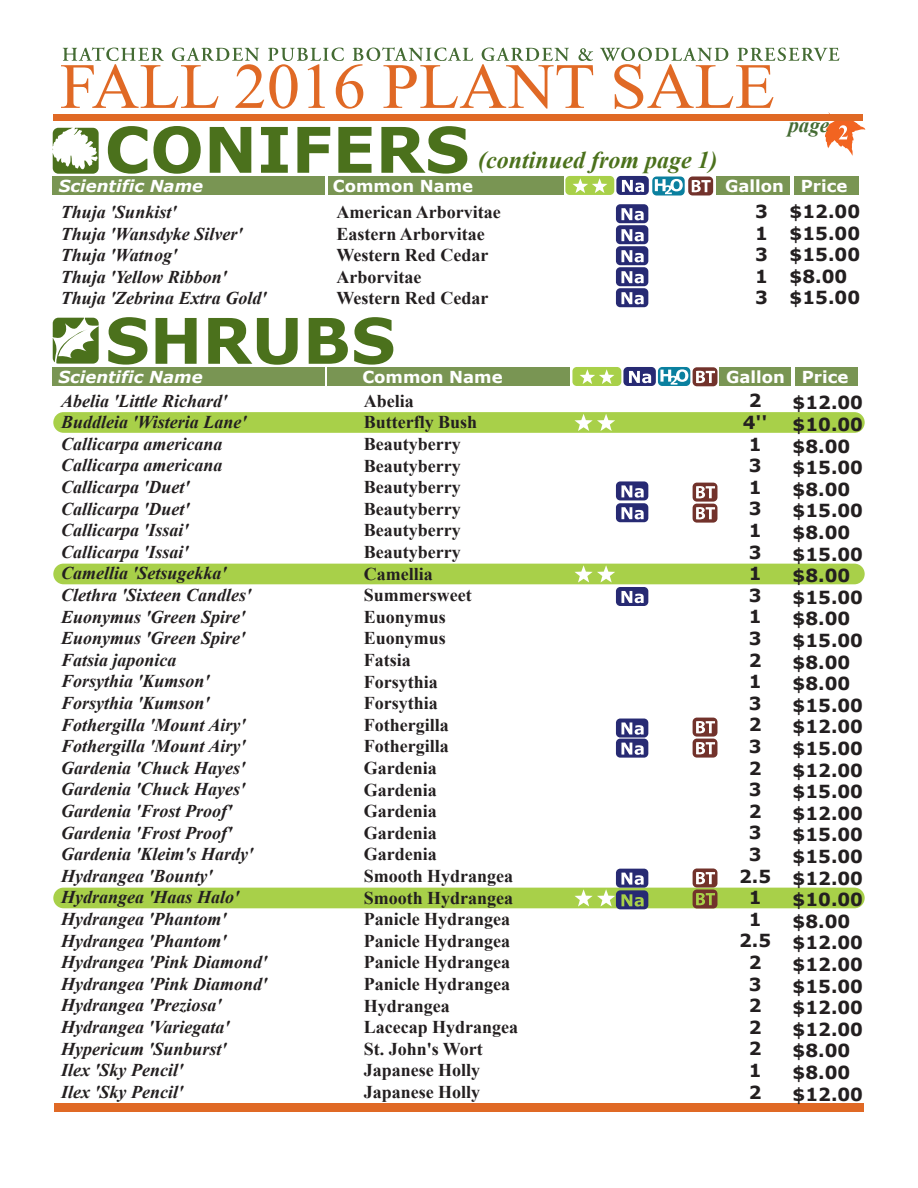
<style>
.page{position:relative;width:918px;height:1188px;background:#fff}
.page>*{position:absolute;margin:0;border:0;box-sizing:border-box;transform-origin:0 0}
.t1{font:64.5px "Times New Roman";color:#e06925}
.t2{font:700 63px "Verdana";color:#4b711c}
.t3{font:italic 700 24px "Times New Roman";color:#4b711c}
.t4{font:italic 700 21px "Times New Roman";color:#446b33}
.t5{font:italic 700 18px/21.6px "Times New Roman";color:#231f20}
.t6{font:700 18px/21.6px "Times New Roman";color:#231f20}
.t7{font:700 18px/21.6px "Verdana";color:#231f20}
.t8{font:700 16.5px "Verdana";color:#fff}
.t9{font:italic 700 16.5px "Verdana";color:#fff}
</style>
<div class="page">
<svg style="left:53px;top:412px;width:812px;height:21px;background:#aad14f"></svg>
<div style="left:54px;top:1103px;width:810px;height:9px;background:#e06925"></div>
<svg style="left:825px;top:112px;width:40px;height:44px"></svg>
<svg style="left:63px;top:47px;width:776px;height:14px"></svg>
<div style="left:53px;top:114px;width:810px;height:7px;background:#e06925"></div>
<svg style="left:53px;top:564px;width:812px;height:42px"></svg>
<svg style="left:616px;top:719px;width:32px;height:39px"></svg>
<svg style="left:616px;top:481px;width:32px;height:41px"></svg>
<svg style="left:616px;top:204px;width:32px;height:103px"></svg>
<svg style="left:53px;top:318px;width:46px;height:46px"></svg>
<div style="left:52px;top:367px;width:273px;height:19px;background:#799553"></div>
<div style="left:327px;top:367px;width:243px;height:19px;background:#799553"></div>
<div style="left:795px;top:367px;width:63px;height:19px;background:#799553"></div>
<div style="left:719px;top:367px;width:72px;height:19px;background:#799553"></div>
<svg style="left:572px;top:367px;width:145px;height:19px"></svg>
<svg style="left:693px;top:718px;width:24px;height:40px"></svg>
<svg style="left:693px;top:483px;width:24px;height:40px"></svg>
<svg style="left:53px;top:869px;width:812px;height:40px"></svg>
<svg style="left:565px;top:176px;width:148px;height:20px"></svg>
<svg style="left:53px;top:128px;width:46px;height:46px"></svg>
<div style="left:52px;top:176px;width:273px;height:19px;background:#799553"></div>
<div style="left:328px;top:176px;width:235px;height:19px;background:#799553"></div>
<div style="left:794px;top:176px;width:65px;height:19px;background:#799553"></div>
<div style="left:716px;top:176px;width:74px;height:19px;background:#799553"></div>
<h1 class="t1" style="left:60px;top:43px;width:717px">FALL 2016 PLANT SALE</h1>
<p class="t4" style="left:788px;top:111px;width:42px">page</p>
<h2 class="t2" style="left:105px;top:109px;width:366px">CONIFERS</h2>
<p class="t8" style="left:333px;top:175px;width:142px">Common Name</p>
<p class="t8" style="left:725px;top:175px;width:124px">Gallon Price</p>
<h3 class="t3" style="left:478px;top:143px;width:241px">(continued from page 1)</h3>
<p class="t9" style="left:59px;top:175px;width:146px">Scientific Name</p>
<p class="t5" style="left:61px;top:201px;width:207px">Thuja 'Sunkist'<br>Thuja 'Wansdyke Silver'<br>Thuja 'Watnog'<br>Thuja 'Yellow Ribbon'<br>Thuja 'Zebrina Extra Gold'</p>
<p class="t6" style="left:336px;top:201px;width:166px">American Arborvitae<br>Eastern Arborvitae<br>Western Red Cedar<br>Arborvitae<br>Western Red Cedar</p>
<p class="t7" style="left:755px;top:201px;width:14px;text-align:justify">3<br>1<br>3<br>1<br>3</p>
<p class="t7" style="left:790px;top:201px;width:72px">$12.00 $15.00 $15.00 $8.00 $15.00</p>
<h2 class="t2" style="left:105px;top:300px;width:292px">SHRUBS</h2>
<p class="t8" style="left:362px;top:366px;width:142px">Common Name</p>
<p class="t8" style="left:726px;top:366px;width:124px">Gallon Price</p>
<p class="t8" style="left:333px;top:365px;width:142px">Common Name</p>
<p class="t9" style="left:58px;top:366px;width:146px">Scientific Name</p>
<p class="t5" style="left:61px;top:389px;width:208px">Abelia 'Little Richard'<br>Buddleia 'Wisteria Lane'<br>Callicarpa americana<br>Callicarpa americana<br>Callicarpa 'Duet'<br>Callicarpa 'Duet'<br>Callicarpa 'Issai'<br>Callicarpa 'Issai'<br>Camellia 'Setsugekka'<br>Clethra 'Sixteen Candles'<br>Euonymus 'Green Spire'<br>Euonymus 'Green Spire'<br>Fatsia japonica<br>Forsythia 'Kumson'<br>Forsythia 'Kumson'<br>Fothergilla 'Mount Airy'<br>Fothergilla 'Mount Airy'<br>Gardenia 'Chuck Hayes'<br>Gardenia 'Chuck Hayes'<br>Gardenia 'Frost Proof'<br>Gardenia 'Frost Proof'<br>Gardenia 'Kleim's Hardy'<br>Hydrangea 'Bounty'<br>Hydrangea 'Haas Halo'<br>Hydrangea 'Phantom'<br>Hydrangea 'Phantom'<br>Hydrangea 'Pink Diamond'<br>Hydrangea 'Pink Diamond'<br>Hydrangea 'Preziosa'<br>Hydrangea 'Variegata'<br>Hypericum 'Sunburst'<br>Ilex 'Sky Pencil'<br>Ilex 'Sky Pencil'</p>
<p class="t6" style="left:364px;top:389px;width:156px">Abelia<br>Butterfly Bush<br>Beautyberry<br>Beautyberry<br>Beautyberry<br>Beautyberry<br>Beautyberry<br>Beautyberry<br>Camellia<br>Summersweet<br>Euonymus<br>Euonymus<br>Fatsia<br>Forsythia<br>Forsythia<br>Fothergilla<br>Fothergilla<br>Gardenia<br>Gardenia<br>Gardenia<br>Gardenia<br>Gardenia<br>Smooth Hydrangea<br>Smooth Hydrangea<br>Panicle Hydrangea<br>Panicle Hydrangea<br>Panicle Hydrangea<br>Panicle Hydrangea<br>Hydrangea<br>Lacecap Hydrangea<br>St. John's Wort<br>Japanese Holly<br>Japanese Holly</p>
<p class="t7" style="left:739px;top:390px;width:34px;text-align:center">2<br>4''<br>1<br>3<br>1<br>3<br>1<br>3<br>1<br>3<br>1<br>3<br>2<br>1<br>3<br>2<br>3<br>2<br>3<br>2<br>3<br>3<br>2.5<br>1<br>1<br>2.5<br>2<br>3<br>2<br>2<br>2<br>1<br>2</p>
<p class="t7" style="left:793px;top:392px;width:72px">$12.00 $10.00 $8.00 $15.00 $8.00 $15.00 $8.00 $15.00 $8.00 $15.00 $8.00 $15.00 $8.00 $8.00 $15.00 $12.00 $15.00 $12.00 $15.00 $12.00 $15.00 $15.00 $12.00 $10.00 $8.00 $12.00 $12.00 $15.00 $12.00 $12.00 $8.00 $8.00 $12.00</p>
</div>
